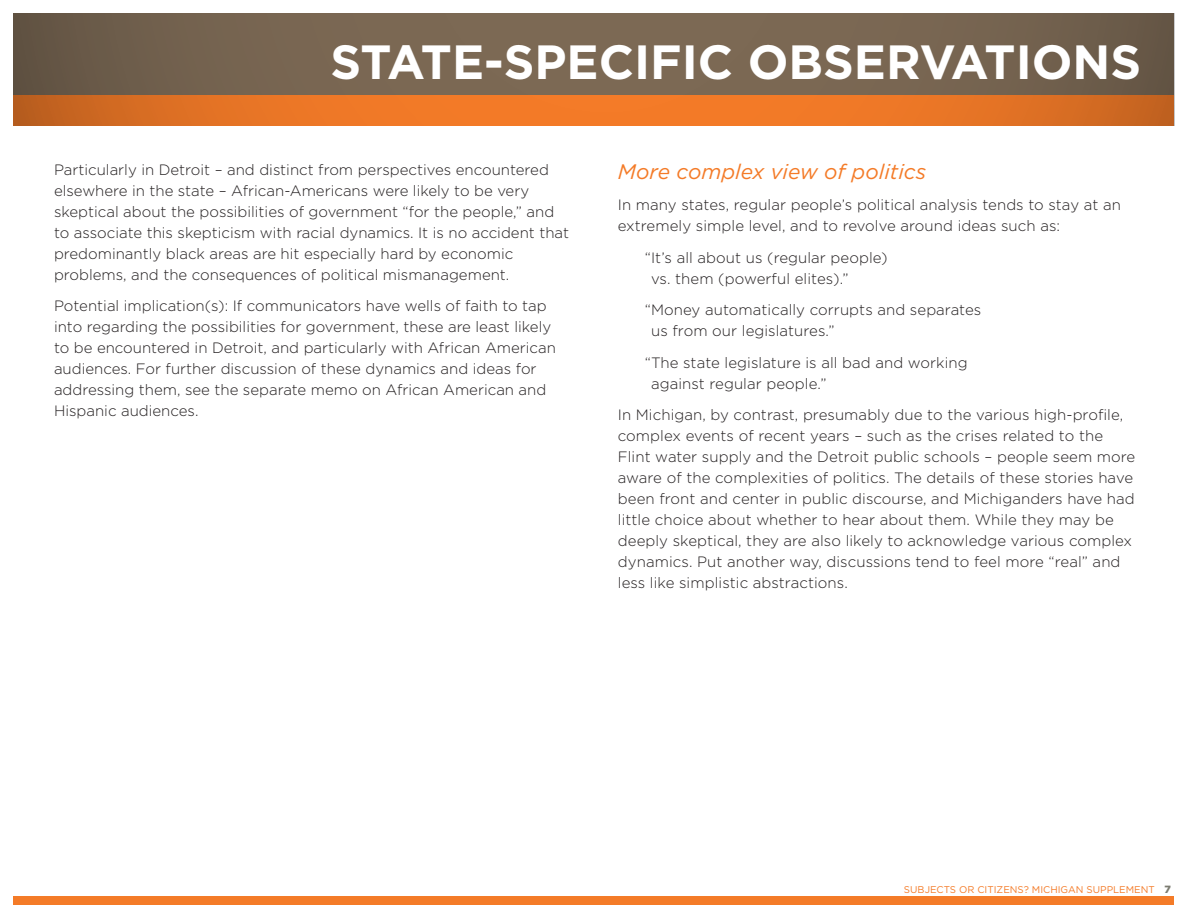
<style>
.page{position:relative;width:1188px;height:918px;background:#fff}
.page>*{position:absolute;margin:0;border:0;box-sizing:border-box;transform-origin:0 0}
.t1{font:700 48px "Gotham";color:#fff}
.Copy{font:italic 21px "Gotham";color:#f47b28}
.Copy-2{font:300 15px/21px "Gotham";color:#231f20}
.t2{font:9.75px "Gotham";color:#f47b28}
.s1{font-weight:900;font-size:10.5px;color:#7c7c71}
</style>
<div class="page">
<div style="left:14px;top:896px;width:1160px;height:8px;background:#f47b28"></div>
<svg style="left:14px;top:14px;width:1160px;height:111px;background:#936744"></svg>
<p class="t1" style="left:331px;top:34px;width:812px">STATE-SPECIFIC OBSERVATIONS</p>
<p class="Copy-2" style="left:54px;top:159px;width:517px">Particularly in Detroit – and distinct from perspectives encountered elsewhere in the state – African-Americans were likely to be very skeptical about the possibilities of government “for the people,” and to associate this skepticism with racial dynamics. It is no accident that predominantly black areas are hit especially hard by economic problems, and the consequences of political mismanagement.</p>
<p class="Copy-2" style="left:54px;top:295px;width:503px">Potential implication(s): If communicators have wells of faith to tap into regarding the possibilities for government, these are least likely to be encountered in Detroit, and particularly with African American audiences. For further discussion of these dynamics and ideas for addressing them, see the separate memo on African American and Hispanic audiences.</p>
<p class="Copy" style="left:618px;top:160px;width:310px">More complex view of politics</p>
<p class="Copy-2" style="left:618px;top:194px;width:505px">In many states, regular people’s political analysis tends to stay at an extremely simple level, and to revolve around ideas such as:</p>
<p class="Copy-2" style="left:651px;top:247px;width:238px;text-indent:-6px">“It’s all about us (regular people) vs. them (powerful elites).”</p>
<p class="Copy-2" style="left:651px;top:299px;width:332px;text-indent:-6px">“Money automatically corrupts and separates us from our legislatures.”</p>
<p class="Copy-2" style="left:651px;top:352px;width:318px;text-indent:-6px">“The state legislature is all bad and working against regular people.”</p>
<p class="Copy-2" style="left:618px;top:404px;width:519px">In Michigan, by contrast, presumably due to the various high-profile, complex events of recent years – such as the crises related to the Flint water supply and the Detroit public schools – people seem more aware of the complexities of politics. The details of these stories have been front and center in public discourse, and Michiganders have had little choice about whether to hear about them. While they may be deeply skeptical, they are also likely to acknowledge various complex dynamics. Put another way, discussions tend to feel more “real” and less like simplistic abstractions.</p>
<p class="t2" style="left:904px;top:884px;width:268px">SUBJECTS OR CITIZENS? MICHIGAN SUPPLEMENT <span class="s1">7</span></p>
</div>
